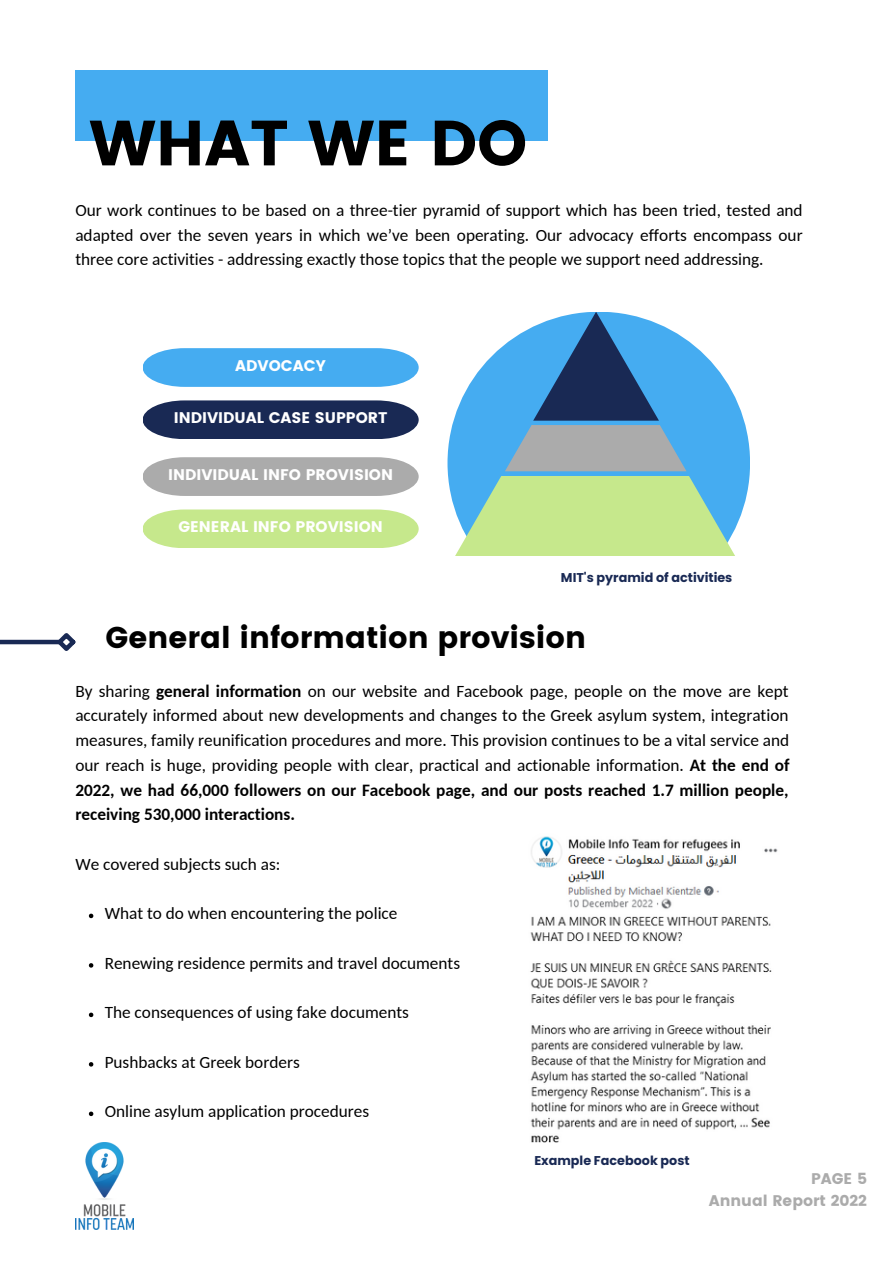
<style>
.page{position:relative;width:893px;height:1264px;background:#fff}
.page>*{position:absolute;margin:0;border:0;box-sizing:border-box;transform-origin:0 0}
.t1{font:63.75px "Poppins";color:#000}
.t2{font:30px "Poppins";color:#000}
.t3{font:17.25px/24.8px "Carlito";color:#000;text-align:justify}
.t4{font:15.45px "Poppins";color:#fff}
.t5{font:15.45px "Poppins";color:#ababab}
.t6{font:700 12.75px "Poppins";color:#192954}
.s1{font-weight:700}
</style>
<div class="page">
<div style="left:75px;top:70px;width:472px;height:71px;background:#45acf1"></div>
<img style="left:75px;top:1142px;width:59px;height:87px">
<svg style="left:452px;top:312px;width:285px;height:244px;background:#84b9c0"></svg>
<svg style="left:143px;top:348px;width:275px;height:39px;background:#51b1f1"></svg>
<svg style="left:143px;top:509px;width:275px;height:39px;background:#cae994"></svg>
<svg style="left:143px;top:457px;width:275px;height:39px;background:#b0b0b0"></svg>
<svg style="left:143px;top:400px;width:275px;height:39px;background:#293860"></svg>
<div style="left:0;top:639px;width:61px;height:5px;background:#192954"></div>
<svg style="left:53px;top:633px;width:23px;height:18px"></svg>
<img style="left:530px;top:836px;width:248px;height:306px">
<svg style="left:89px;top:913px;width:4px;height:5px"></svg>
<svg style="left:89px;top:963px;width:4px;height:4px"></svg>
<svg style="left:89px;top:1012px;width:4px;height:5px"></svg>
<svg style="left:89px;top:1062px;width:4px;height:4px"></svg>
<svg style="left:89px;top:1111px;width:4px;height:5px"></svg>
<p class="t1" style="left:89px;top:106px;width:439px">WHAT WE DO</p>
<p class="t3" style="left:75px;top:199px;width:728px">Our work continues to be based on a three-tier pyramid of support which has been tried, tested and adapted over the seven years in which we’ve been operating. Our advocacy efforts encompass our three core activities - addressing exactly those topics that the people we support need addressing.</p>
<p class="t4" style="left:235px;top:356px;width:92px">ADVOCACY</p>
<p class="t4" style="left:174px;top:408px;width:215px">INDIVIDUAL CASE SUPPORT</p>
<p class="t4" style="left:168px;top:465px;width:226px">INDIVIDUAL INFO PROVISION</p>
<p class="t4" style="left:178px;top:517px;width:206px">GENERAL INFO PROVISION</p>
<p class="t6" style="left:561px;top:569px;width:173px">MIT's pyramid of activities</p>
<p class="t2" style="left:106px;top:620px;width:482px">General information provision</p>
<p class="t3" style="left:75px;top:680px;width:715px">By sharing <span class="s1">general information</span> on our website and Facebook page, people on the move are kept accurately informed about new developments and changes to the Greek asylum system, integration measures, family reunification procedures and more. This provision continues to be a vital service and our reach is huge, providing people with clear, practical and actionable information. <span class="s1">At the end of 2022, we had 66,000 followers on our Facebook page, and our posts reached 1.7 million people, receiving 530,000 interactions.</span></p>
<p class="t3" style="left:75px;top:853px;width:206px">We covered subjects such as:</p>
<p class="t3" style="left:105px;top:902px;width:294px">What to do when encountering the police</p>
<p class="t3" style="left:105px;top:952px;width:357px">Renewing residence permits and travel documents</p>
<p class="t3" style="left:105px;top:1001px;width:306px">The consequences of using fake documents</p>
<p class="t3" style="left:105px;top:1051px;width:196px">Pushbacks at Greek borders</p>
<p class="t3" style="left:105px;top:1100px;width:266px">Online asylum application procedures</p>
<p class="t6" style="left:534px;top:1151px;width:157px">Example Facebook post</p>
<p class="t5" style="left:811px;top:1169px;width:57px">PAGE 5</p>
<p class="t5" style="left:708px;top:1191px;width:160px">Annual Report 2022</p>
</div>
